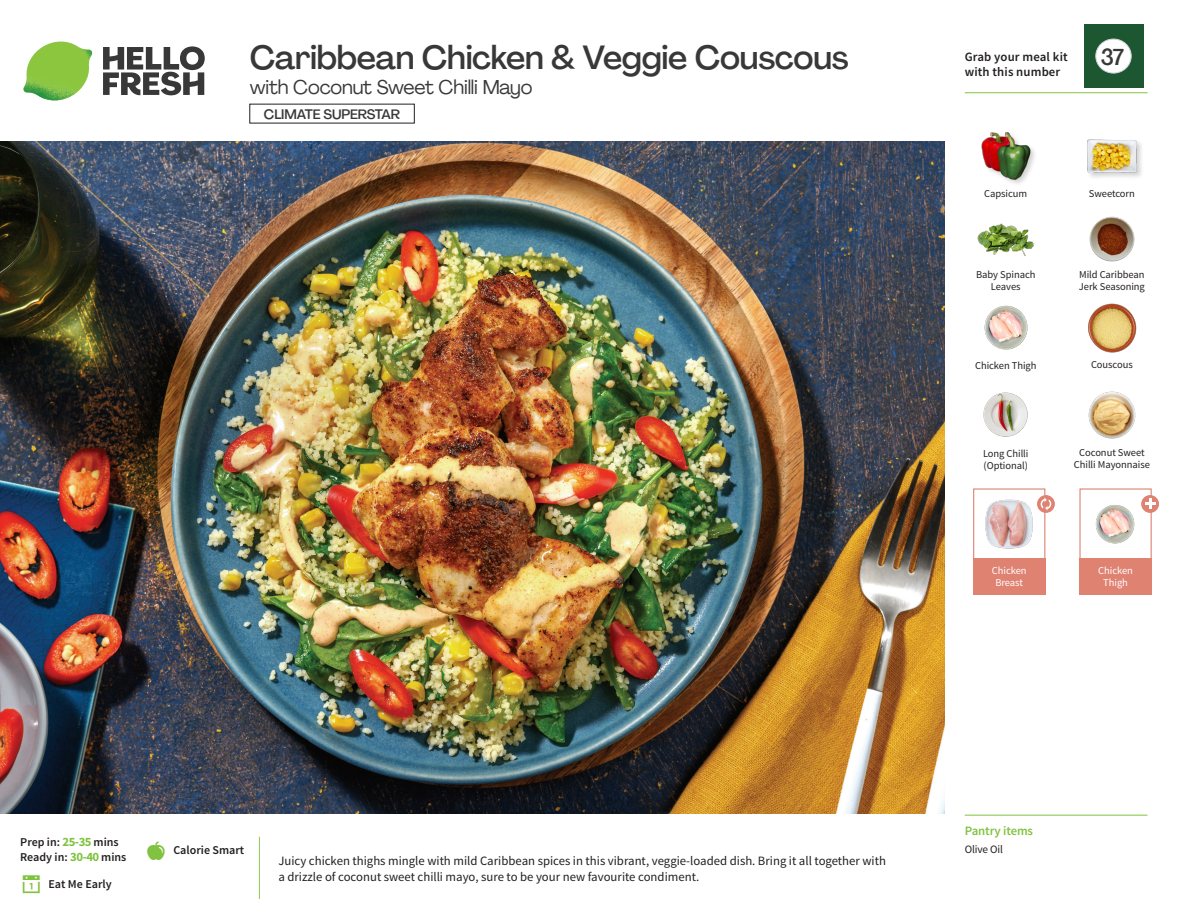
<style>
.page{position:relative;width:1188px;height:918px;background:#fff}
.page>*{position:absolute;margin:0;border:0;box-sizing:border-box;transform-origin:0 0}
._15_Titel_UK{font:500 33px "Agrandir";letter-spacing:-.01em;color:#383839}
._002_Label_Nr{font:500 22.8px "Agrandir";color:#383839;scale:.94 1}
._15_Titel_UK-2{font:19.5px "Agrandir";letter-spacing:-.01em;color:#383839}
.t1{font:500 13.5px "Agrandir";letter-spacing:-.01em;color:#383839}
.Step_6_Text_AU{font:12.75px/16.5px "Source Sans Pro";color:#231f20}
.t2{font:600 12.75px/15px "Source Sans Pro";letter-spacing:.01em;color:#231f20}
._04_Headers_Front{font:600 12.75px "Source Sans Pro";letter-spacing:-.01em;color:#81c340}
._04_Intro{font:600 12px "Source Sans Pro";color:#231f20}
._05_Pantry{font:11.25px "Source Sans Pro";letter-spacing:-.01em;color:#231f20}
._18_FRONT_ingredients{font:10.5px/12px "Source Sans Pro";letter-spacing:-.005em;color:#231f20}
._18_FRONT_ingredients-2{font:10.5px/12px "Source Sans Pro";letter-spacing:-.005em;color:#fff;text-align:center}
.s1{font-weight:700;font-size:12.75px;color:#81c340}
</style>
<div class="page">
<svg style="left:103px;top:46px;width:102px;height:49px"></svg>
<img style="left:23px;top:42px;width:69px;height:59px">
<img style="left:0;top:142px;width:945px;height:672px">
<div style="left:1079px;top:488px;width:73px;height:73px;border:1px solid #df8272"></div>
<div style="left:1079px;top:558px;width:73px;height:37px;background:#df8272"></div>
<div style="left:973px;top:558px;width:72px;height:37px;background:#df8272"></div>
<img style="left:1095px;top:505px;width:40px;height:39px">
<div style="left:973px;top:488px;width:72px;height:73px;border:1px solid #df8272"></div>
<img style="left:985px;top:499px;width:48px;height:50px">
<svg style="left:1141px;top:495px;width:18px;height:18px"></svg>
<svg style="left:1145px;top:499px;width:10px;height:10px"></svg>
<svg style="left:1037px;top:495px;width:18px;height:18px"></svg>
<svg style="left:1041px;top:497px;width:10px;height:13px"></svg>
<img style="left:983px;top:392px;width:45px;height:45px">
<img style="left:1088px;top:303px;width:49px;height:50px">
<img style="left:1088px;top:391px;width:48px;height:48px">
<img style="left:984px;top:305px;width:44px;height:45px">
<img style="left:977px;top:223px;width:57px;height:33px">
<img style="left:1089px;top:216px;width:46px;height:46px">
<div style="left:981px;top:131px;width:56px;height:56px;background:#231f20;opacity:.2"></div>
<img style="left:981px;top:131px;width:50px;height:50px">
<div style="left:1086px;top:138px;width:59px;height:42px;background:#fafafa"></div>
<img style="left:1087px;top:139px;width:54px;height:38px">
<hr style="left:965px;top:815px;width:183px;height:1px;background:#81c340">
<hr style="left:965px;top:92px;width:183px;height:1px;background:#81c340">
<div style="left:1084px;top:24px;width:59px;height:64px;background:#1d5732"></div>
<div style="left:1096px;top:39px;width:35px;height:34px;background:#fff;border-radius:50%"></div>
<div style="left:1096px;top:39px;width:35px;height:34px;border:1px solid #d1d2d4;border-radius:50%"></div>
<p class="_15_Titel_UK" style="left:250px;top:37px;width:600px">Caribbean Chicken &amp; Veggie Couscous</p>
<p class="_15_Titel_UK-2" style="left:250px;top:75px;width:284px">with Coconut Sweet Chilli Mayo</p>
<p class="t1" style="left:264px;top:106px;width:138px">CLIMATE SUPERSTAR</p>
<p class="t2" style="left:965px;top:50px;width:104px">Grab your meal kit with this number</p>
<p class="_002_Label_Nr" style="left:1101px;top:43px;width:26px">37</p>
<p class="_18_FRONT_ingredients" style="left:984px;top:188px;width:45px">Capsicum</p>
<p class="_18_FRONT_ingredients" style="left:1089px;top:188px;width:48px">Sweetcorn</p>
<p class="_18_FRONT_ingredients" style="left:976px;top:268px;width:61px;text-align:center">Baby Spinach<br>Leaves</p>
<p class="_18_FRONT_ingredients" style="left:1079px;top:268px;width:67px">Mild Caribbean<br>Jerk Seasoning</p>
<p class="_18_FRONT_ingredients" style="left:975px;top:360px;width:63px">Chicken Thigh</p>
<p class="_18_FRONT_ingredients" style="left:1091px;top:359px;width:43px">Couscous</p>
<p class="_18_FRONT_ingredients" style="left:983px;top:448px;width:47px">Long Chilli (Optional)</p>
<p class="_18_FRONT_ingredients-2" style="left:992px;top:565px;width:36px">Chicken<br>Breast</p>
<p class="_18_FRONT_ingredients" style="left:1074px;top:447px;width:78px;text-align:center">Coconut Sweet<br>Chilli Mayonnaise</p>
<p class="_18_FRONT_ingredients-2" style="left:1098px;top:565px;width:36px">Chicken<br>Thigh</p>
<p class="_04_Intro" style="left:20px;top:835px;width:100px">Prep in: <span class="s1">25-35</span> mins</p>
<p class="_04_Intro" style="left:20px;top:850px;width:108px">Ready in: <span class="s1">30-40</span> mins</p>
<p class="_04_Intro" style="left:48px;top:876px;width:65px">Eat Me Early</p>
<p class="_04_Intro" style="left:173px;top:843px;width:72px">Calorie Smart</p>
<p class="Step_6_Text_AU" style="left:278px;top:852px;width:609px">Juicy chicken thighs mingle with mild Caribbean spices in this vibrant, veggie-loaded dish. Bring it all together with a drizzle of coconut sweet chilli mayo, sure to be your new favourite condiment.</p>
<p class="_04_Headers_Front" style="left:965px;top:822px;width:70px">Pantry items</p>
<p class="_05_Pantry" style="left:965px;top:842px;width:40px">Olive Oil</p>
</div>
